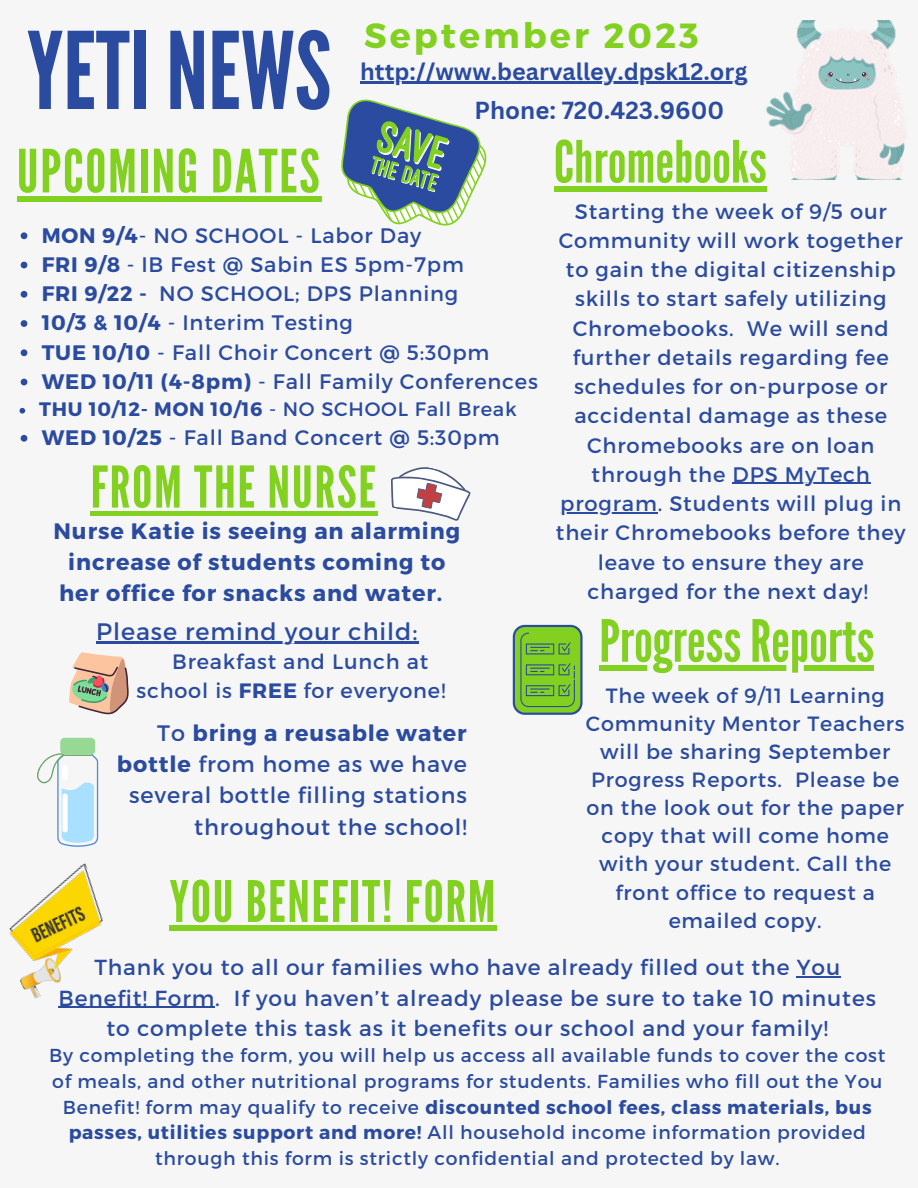
<style>
.page{position:relative;width:918px;height:1188px;background:#f6f6f6}
.page>*{position:absolute;margin:0;border:0;box-sizing:border-box;transform-origin:0 0}
.t1{font:106.5px "League Gothic";color:#2a4b9f}
.t2{font:59.4px "League Gothic";letter-spacing:.03em;color:#82d01f}
.t3{font:58.05px "League Gothic";color:#82d01f}
.t4{font:57.45px "League Gothic";letter-spacing:.03em;color:#82d01f}
.t5{font:57px "League Gothic";letter-spacing:.03em;color:#82d01f}
.t6{font:700 34.95px "Montserrat";letter-spacing:.09em;color:#82d01f}
.t7{font:700 24px "Canva Sans";color:#2a4b9f}
.t8{font:23.85px "Montserrat";letter-spacing:.04em;color:#2a4b9f}
.t9{font:700 23.4px "Canva Sans";color:#2a4b9f}
.t10{font:22.35px/31.2px "Montserrat";letter-spacing:.04em;color:#2a4b9f;text-align:right}
.t11{font:700 22.35px/31.2px "Montserrat";letter-spacing:.04em;color:#2a4b9f;text-align:center}
.t12{font:21.75px/30.3px "Montserrat";letter-spacing:.04em;color:#2a4b9f;text-align:center}
.t13{font:21px/29.2px "Montserrat";letter-spacing:.04em;color:#2a4b9f;text-align:center}
.t14{font:20.85px "Montserrat";letter-spacing:.04em;color:#2a4b9f}
.t15{font:20.7px/28.2px "Montserrat";letter-spacing:.04em;color:#2a4b9f;text-align:center}
.t16{font:19.5px "Montserrat";letter-spacing:.04em;color:#2a4b9f}
.t17{font:18.75px/25.8px "Montserrat";letter-spacing:.04em;color:#2a4b9f;text-align:center}
.s1{font-weight:700}
</style>
<div class="page">
<img style="left:767px;top:20px;width:138px;height:160px">
<svg style="left:391px;top:467px;width:80px;height:54px"></svg>
<svg style="left:69px;top:652px;width:60px;height:62px"></svg>
<div style="left:60px;top:738px;width:35px;height:17px;background:#97d894;border-radius:4px"></div>
<svg style="left:37px;top:753px;width:61px;height:94px"></svg>
<div style="left:62px;top:794px;width:6px;height:38px;background:#fff;border-radius:3px"></div>
<div style="left:62px;top:765px;width:6px;height:15px;background:#fff;border-radius:3px"></div>
<svg style="left:320px;top:99px;width:167px;height:127px"></svg>
<svg style="left:513px;top:625px;width:70px;height:90px"></svg>
<img style="left:9px;top:863px;width:94px;height:136px">
<div style="left:91px;top:511px;width:287px;height:5px;background:#82d01f"></div>
<hr style="left:96px;top:641px;width:322px;height:2px;background:#2a4b9f">
<div style="left:170px;top:925px;width:327px;height:6px;background:#82d01f"></div>
<hr style="left:797px;top:976px;width:44px;height:1px;background:#2a4b9f">
<hr style="left:59px;top:1007px;width:156px;height:1px;background:#2a4b9f">
<div style="left:17px;top:196px;width:304px;height:5px;background:#82d01f"></div>
<svg style="left:21px;top:232px;width:6px;height:7px"></svg>
<svg style="left:21px;top:262px;width:6px;height:6px"></svg>
<svg style="left:21px;top:291px;width:6px;height:7px"></svg>
<svg style="left:21px;top:320px;width:6px;height:7px"></svg>
<svg style="left:21px;top:349px;width:6px;height:7px"></svg>
<svg style="left:21px;top:379px;width:6px;height:6px"></svg>
<svg style="left:20px;top:408px;width:5px;height:6px"></svg>
<svg style="left:21px;top:435px;width:6px;height:7px"></svg>
<hr style="left:360px;top:82px;width:387px;height:2px;background:#2a4b9f">
<svg style="left:599px;top:665px;width:275px;height:6px;fill:#82d01f"></svg>
<div style="left:554px;top:186px;width:213px;height:6px;background:#82d01f"></div>
<hr style="left:733px;top:483px;width:138px;height:1px;background:#2a4b9f">
<hr style="left:560px;top:512px;width:98px;height:1px;background:#2a4b9f">
<p class="t6" style="left:364px;top:13px;width:336px">September 2023</p>
<p class="t1" style="left:27px;top:9px;width:306px">YETINEWS</p>
<p class="t2" style="left:17px;top:137px;width:304px">UPCOMING DATES</p>
<p class="t13" style="left:42px;top:219px;width:381px"><span class="s1">MON 9/4</span>- NO SCHOOL - Labor Day</p>
<p class="t13" style="left:42px;top:249px;width:424px"><span class="s1">FRI 9/8</span> - IB Fest @ Sabin ES 5pm-7pm</p>
<p class="t13" style="left:42px;top:278px;width:418px"><span class="s1">FRI 9/22 -</span> NO SCHOOL; DPS Planning</p>
<p class="t13" style="left:42px;top:307px;width:313px"><span class="s1">10/3 &amp; 10/4</span> - Interim Testing</p>
<p class="t13" style="left:42px;top:336px;width:449px"><span class="s1">TUE 10/10</span> - Fall Choir Concert @ 5:30pm</p>
<p class="t13" style="left:42px;top:366px;width:498px"><span class="s1">WED 10/11 (4-8pm)</span> - Fall Family Conferences</p>
<p class="t16" style="left:39px;top:396px;width:479px"><span class="s1">THU 10/12- MON 10/16</span> - NO SCHOOL Fall Break</p>
<p class="t13" style="left:42px;top:422px;width:459px"><span class="s1">WED 10/25</span> - Fall Band Concert @ 5:30pm</p>
<p class="t9" style="left:360px;top:55px;width:389px">http://www.bearvalley.dpsk12.org</p>
<p class="t7" style="left:474px;top:93px;width:251px">Phone: 720.423.9600</p>
<p class="t3" style="left:554px;top:128px;width:214px">Chromebooks</p>
<p class="t13" style="left:556px;top:195px;width:351px">Starting the week of 9/5 our<br>Community will work together to gain the digital citizenship skills to start safely utilizing<br>Chromebooks. We will send further details regarding fee schedules for on-purpose or accidental damage as these<br>Chromebooks are on loan through the DPS MyTech program. Students will plug in their Chromebooks before they leave to ensure they are charged for the next day!</p>
<p class="t4" style="left:91px;top:454px;width:287px">FROM THE NURSE</p>
<p class="t11" style="left:53px;top:514px;width:408px">Nurse Katie is seeing an alarming increase of students coming to her office for snacks and water.</p>
<p class="t8" style="left:96px;top:616px;width:323px">Please remind your child:</p>
<p class="t14" style="left:172px;top:648px;width:257px">Breakfast and Lunch at</p>
<p class="t14" style="left:137px;top:677px;width:310px">school is <span class="s1">FREE</span> for everyone!</p>
<p class="t10" style="left:117px;top:716px;width:351px">To <span class="s1">bring a reusable water bottle</span> from home as we have several bottle filling stations throughout the school!</p>
<p class="t3" style="left:599px;top:607px;width:276px">ProgressReports</p>
<p class="t15" style="left:586px;top:680px;width:320px">The week of 9/11 Learning<br>Community Mentor Teachers will be sharing September<br>Progress Reports. Please be on the look out for the paper copy that will come home with your student. Call the front office to request a emailed copy.</p>
<p class="t5" style="left:170px;top:869px;width:327px">YOU BENEFIT! FORM</p>
<p class="t12" style="left:59px;top:951px;width:819px">Thank you to all our families who have already filled out the You<br>Benefit! Form. If you haven’t already please be sure to take 10 minutes to complete this task as it benefits our school and your family!</p>
<p class="t17" style="left:49px;top:1041px;width:838px">By completing the form, you will help us access all available funds to cover the cost of meals, and other nutritional programs for students. Families who fill out the You Benefit! form may qualify to receive <span class="s1">discounted school fees, class materials, bus passes, utilities support and more!</span> All household income information provided through this form is strictly confidential and protected by law.</p>
</div>
